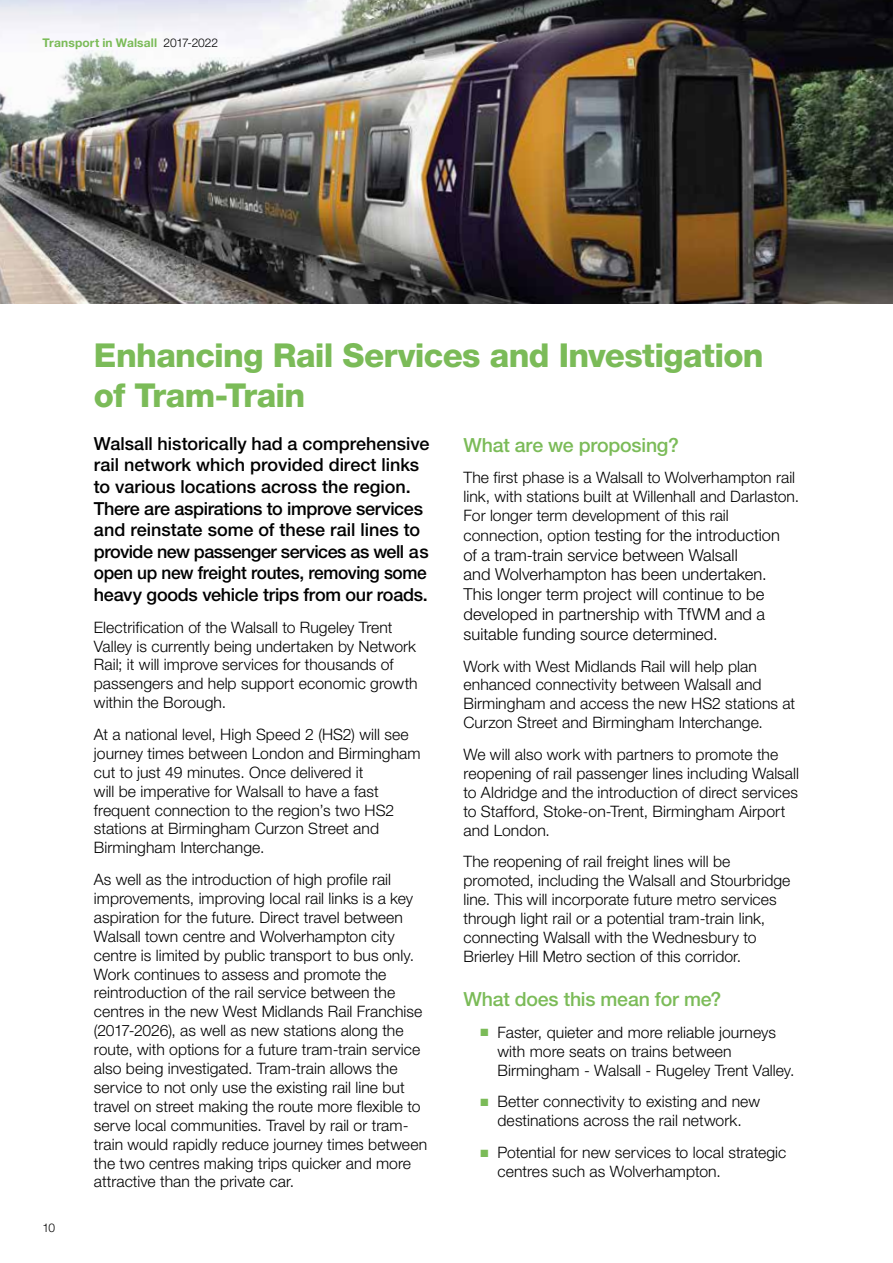
<style>
.page{position:relative;width:893px;height:1263px;background:#fff}
.page>*{position:absolute;margin:0;border:0;box-sizing:border-box;transform-origin:0 0}
.t1{font:800 33px/39.6px "Helvetica Neue LT Std";letter-spacing:-.02em;color:#7bbb58}
.t2{font:500 19.5px "Helvetica Neue LT Std";letter-spacing:-.01em;color:#7bbb58}
.t3{font:500 18px/21.6px "Helvetica Neue LT Std";letter-spacing:-.01em;color:#000}
.t4{font:300 16.5px/19.8px "Helvetica Neue LT Std";color:#000}
.t5{font:300 15.75px/18.9px "Helvetica Neue LT Std";letter-spacing:.005em;color:#000}
.t6{font:700 12px "Helvetica Neue LT Std";letter-spacing:.015em;color:#7bbb58}
.t7{font:300 12px "Helvetica Neue LT Std";color:#000}
.s1{font-weight:300;color:#000}
.s2{font-size:15.75px}
.s3{color:#7bbb58}
</style>
<div class="page">
<img style="left:0;top:0;width:893px;height:303px">
<p class="t6" style="left:43px;top:35px;width:177px">Transport in Walsall <span class="s1">2017-2022</span></p>
<p class="t7" style="left:43px;top:1220px;width:14px">10</p>
<h1 class="t1" style="left:94px;top:336px;width:671px">Enhancing Rail Services and Investigation of Tram-Train</h1>
<p class="t3" style="left:94px;top:432px;width:337px">Walsall historically had a comprehensive rail network which provided direct links to various locations across the region.<br>There are aspirations to improve services and reinstate some of these rail lines to provide new passenger services as well as open up new freight routes, removing some heavy goods vehicle trips from our roads.</p>
<p class="t5" style="left:94px;top:617px;width:325px">Electrification of the Walsall to Rugeley Trent Valley is currently being undertaken by Network Rail; it will improve services for thousands of passengers and help support economic growth within the Borough.</p>
<p class="t5" style="left:94px;top:724px;width:328px">At a national level, High Speed 2 (HS2) will see journey times between London and Birmingham cut to just 49 minutes. Once delivered it<br>will be imperative for Walsall to have a fast frequent connection to the region’s two HS2 stations at Birmingham Curzon Street and Birmingham Interchange.</p>
<p class="t5" style="left:94px;top:870px;width:335px">As well as the introduction of high profile rail improvements, improving local rail links is a key aspiration for the future. Direct travel between Walsall town centre and Wolverhampton city centre is limited by public transport to bus only.<br>Work continues to assess and promote the reintroduction of the rail service between the centres in the new West Midlands Rail Franchise (2017-2026), as well as new stations along the route, with options for a future tram-train service also being investigated. Tram-train allows the service to not only use the existing rail line but travel on street making the route more flexible to serve local communities. Travel by rail or tram&shy;train would rapidly reduce journey times between the two centres making trips quicker and more attractive than the private car.</p>
<p class="t2" style="left:463px;top:433px;width:217px">What are we proposing?</p>
<p class="t5" style="left:463px;top:468px;width:337px">The first phase is a Walsall to Wolverhampton rail link, with stations built at Willenhall and Darlaston.<br>For longer term development of this rail</p>
<p class="t4" style="left:463px;top:525px;width:318px"><span class="s2">connection, option</span> testing for the introduction of a tram-train service between Walsall<br>and Wolverhampton has been undertaken.<br>This longer term project will continue to be developed in partnership with TfWM and a suitable funding source determined.</p>
<p class="t5" style="left:463px;top:656px;width:333px">Work with West Midlands Rail will help plan enhanced connectivity between Walsall and Birmingham and access the new HS2 stations at Curzon Street and Birmingham Interchange.</p>
<p class="t5" style="left:463px;top:744px;width:337px">We will also work with partners to promote the reopening of rail passenger lines including Walsall to Aldridge and the introduction of direct services to Stafford, Stoke-on-Trent, Birmingham Airport and London.</p>
<p class="t5" style="left:463px;top:852px;width:328px">The reopening of rail freight lines will be promoted, including the Walsall and Stourbridge line. This will incorporate future metro services through light rail or a potential tram-train link, connecting Walsall with the Wednesbury to Brierley Hill Metro section of this corridor.</p>
<p class="t2" style="left:463px;top:988px;width:259px">What does this mean for me?</p>
<p class="t5" style="left:497px;top:1022px;width:299px;text-indent:-17px"><span class="s3">■</span> Faster, quieter and more reliable journeys with more seats on trains between<br>Birmingham - Walsall - Rugeley Trent Valley.</p>
<p class="t5" style="left:480px;top:1092px;width:281px;text-align:center"><span class="s3">■</span> Better connectivity to existing and new destinations across the rail network.</p>
<p class="t5" style="left:497px;top:1142px;width:290px;text-indent:-17px"><span class="s3">■</span> Potential for new services to local strategic centres such as Wolverhampton.</p>
</div>
